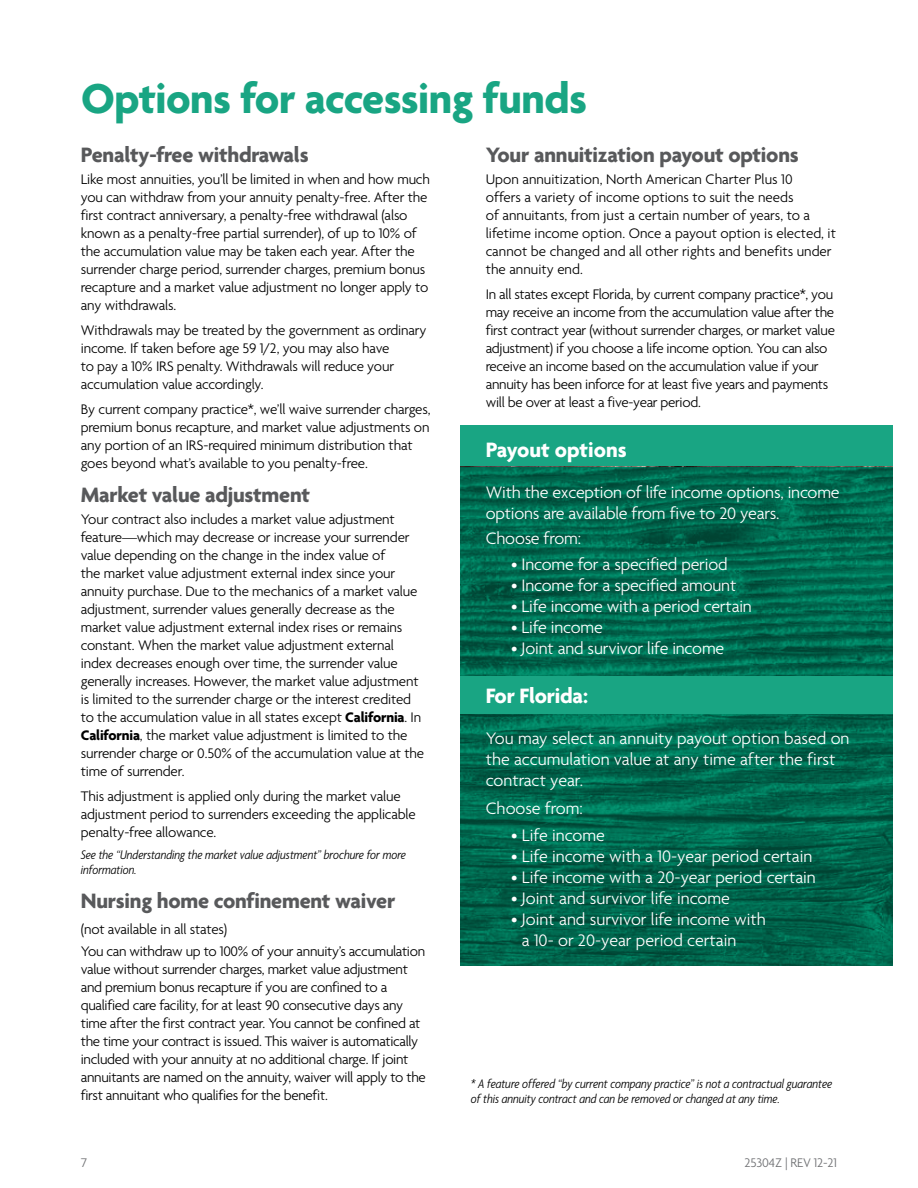
<style>
.page{position:relative;width:918px;height:1188px;background:#fff}
.page>*{position:absolute;margin:0;border:0;box-sizing:border-box;transform-origin:0 0}
.t1{font:700 45px "Agenda";letter-spacing:-.01em;color:#19a583}
.t2{font:700 22.5px "Agenda";letter-spacing:-.01em;color:#58595b}
.t3{font:700 22.5px "Agenda";letter-spacing:-.01em;color:#fff}
.t4{font:300 18px/21px "Agenda";letter-spacing:-.01em;color:#fff}
.t5{font:300 15px/18px "Agenda";letter-spacing:-.01em;color:#000}
.t6{font:italic 300 condensed 13.5px/15px "Agenda";color:#000}
.t7{font:300 13.5px "Agenda";letter-spacing:-.01em;color:#6d6e71}
.s1{font-weight:700}
</style>
<div class="page">
<div style="left:461px;top:426px;width:432px;height:40px;background:#19a583"></div>
<svg style="left:461px;top:467px;width:432px;height:498px;background:#00674e"></svg>
<div style="left:461px;top:676px;width:432px;height:37px;background:#19a583"></div>
<h1 class="t1" style="left:81px;top:75px;width:507px">Options for accessing funds</h1>
<h2 class="t2" style="left:81px;top:142px;width:229px">Penalty-free withdrawals</h2>
<p class="t5" style="left:81px;top:171px;width:351px">Like most annuities, you’ll be limited in when and how much you can withdraw from your annuity penalty-free. After the first contract anniversary, a penalty-free withdrawal (also known as a penalty-free partial surrender), of up to 10% of the accumulation value may be taken each year. After the surrender charge period, surrender charges, premium bonus recapture and a market value adjustment no longer apply to any withdrawals.</p>
<p class="t5" style="left:81px;top:322px;width:347px">Withdrawals may be treated by the government as ordinary income. If taken before age 59 1/2, you may also have<br>to pay a 10% IRS penalty. Withdrawals will reduce your accumulation value accordingly.</p>
<p class="t5" style="left:81px;top:401px;width:351px">By current company practice*, we’ll waive surrender charges, premium bonus recapture, and market value adjustments on any portion of an IRS-required minimum distribution that goes beyond what’s available to you penalty-free.</p>
<h2 class="t2" style="left:81px;top:483px;width:231px">Market value adjustment</h2>
<p class="t5" style="left:81px;top:511px;width:345px">Your contract also includes a market value adjustment feature—which may decrease or increase your surrender value depending on the change in the index value of<br>the market value adjustment external index since your annuity purchase. Due to the mechanics of a market value adjustment, surrender values generally decrease as the market value adjustment external index rises or remains constant. When the market value adjustment external index decreases enough over time, the surrender value generally increases. However, the market value adjustment is limited to the surrender charge or the interest credited to the accumulation value in all states except <span class="s1">California</span>. In <span class="s1">California</span>, the market value adjustment is limited to the surrender charge or 0.50% of the accumulation value at the time of surrender.</p>
<p class="t5" style="left:81px;top:788px;width:336px">This adjustment is applied only during the market value adjustment period to surrenders exceeding the applicable penalty-free allowance.</p>
<p class="t6" style="left:81px;top:847px;width:327px">See the “Understanding the market value adjustment” brochure for more information.</p>
<h2 class="t2" style="left:81px;top:889px;width:316px">Nursing home confinement waiver</h2>
<p class="t5" style="left:81px;top:919px;width:346px;line-height:22.4px">(not available in all states)<br>You can withdraw up to 100% of your annuity’s accumulation</p>
<p class="t5" style="left:81px;top:961px;width:347px">value without surrender charges, market value adjustment and premium bonus recapture if you are confined to a qualified care facility, for at least 90 consecutive days any time after the first contract year. You cannot be confined at the time your contract is issued. This waiver is automatically included with your annuity at no additional charge. If joint annuitants are named on the annuity, waiver will apply to the first annuitant who qualifies for the benefit.</p>
<h2 class="t2" style="left:486px;top:142px;width:315px">Your annuitization payout options</h2>
<p class="t5" style="left:486px;top:171px;width:352px">Upon annuitization, North American Charter Plus 10<br>offers a variety of income options to suit the needs<br>of annuitants, from just a certain number of years, to a lifetime income option. Once a payout option is elected, it cannot be changed and all other rights and benefits under the annuity end.</p>
<p class="t5" style="left:486px;top:286px;width:351px">In all states except Florida, by current company practice*, you may receive an income from the accumulation value after the first contract year (without surrender charges, or market value adjustment) if you choose a life income option. You can also receive an income based on the accumulation value if your annuity has been inforce for at least five years and payments will be over at least a five-year period.</p>
<h2 class="t3" style="left:486px;top:437px;width:142px">Payout options</h2>
<p class="t4" style="left:486px;top:483px;width:355px">With the exception of life income options, income options are available from five to 20 years.</p>
<p class="t4" style="left:486px;top:529px;width:97px">Choose from:</p>
<p class="t4" style="left:511px;top:554px;width:218px">• Income for a specified period</p>
<p class="t4" style="left:511px;top:575px;width:227px">• Income for a specified amount</p>
<p class="t4" style="left:511px;top:597px;width:242px">• Life income with a period certain</p>
<p class="t4" style="left:511px;top:618px;width:93px">• Life income</p>
<p class="t4" style="left:511px;top:639px;width:215px">• Joint and survivor life income</p>
<h2 class="t3" style="left:486px;top:683px;width:104px">For Florida:</h2>
<p class="t4" style="left:486px;top:729px;width:365px">You may select an annuity payout option based on the accumulation value at any time after the first contract year.</p>
<p class="t4" style="left:486px;top:798px;width:99px">Choose from:</p>
<p class="t4" style="left:511px;top:826px;width:95px">• Life income</p>
<p class="t4" style="left:511px;top:847px;width:303px">• Life income with a 10-year period certain</p>
<p class="t4" style="left:511px;top:868px;width:306px">• Life income with a 20-year period certain</p>
<p class="t4" style="left:511px;top:889px;width:220px">• Joint and survivor life income</p>
<p class="t4" style="left:522px;top:910px;width:246px;text-indent:-11px">• Joint and survivor life income with a 10- or 20-year period certain</p>
<p class="t6" style="left:471px;top:1076px;width:363px">* A feature offered “by current company practice” is not a contractual guarantee of this annuity contract and can be removed or changed at any time.</p>
<p class="t7" style="left:81px;top:1155px;width:8px">7</p>
<p class="t7" style="left:745px;top:1155px;width:94px">25304Z | REV 12-21</p>
</div>
